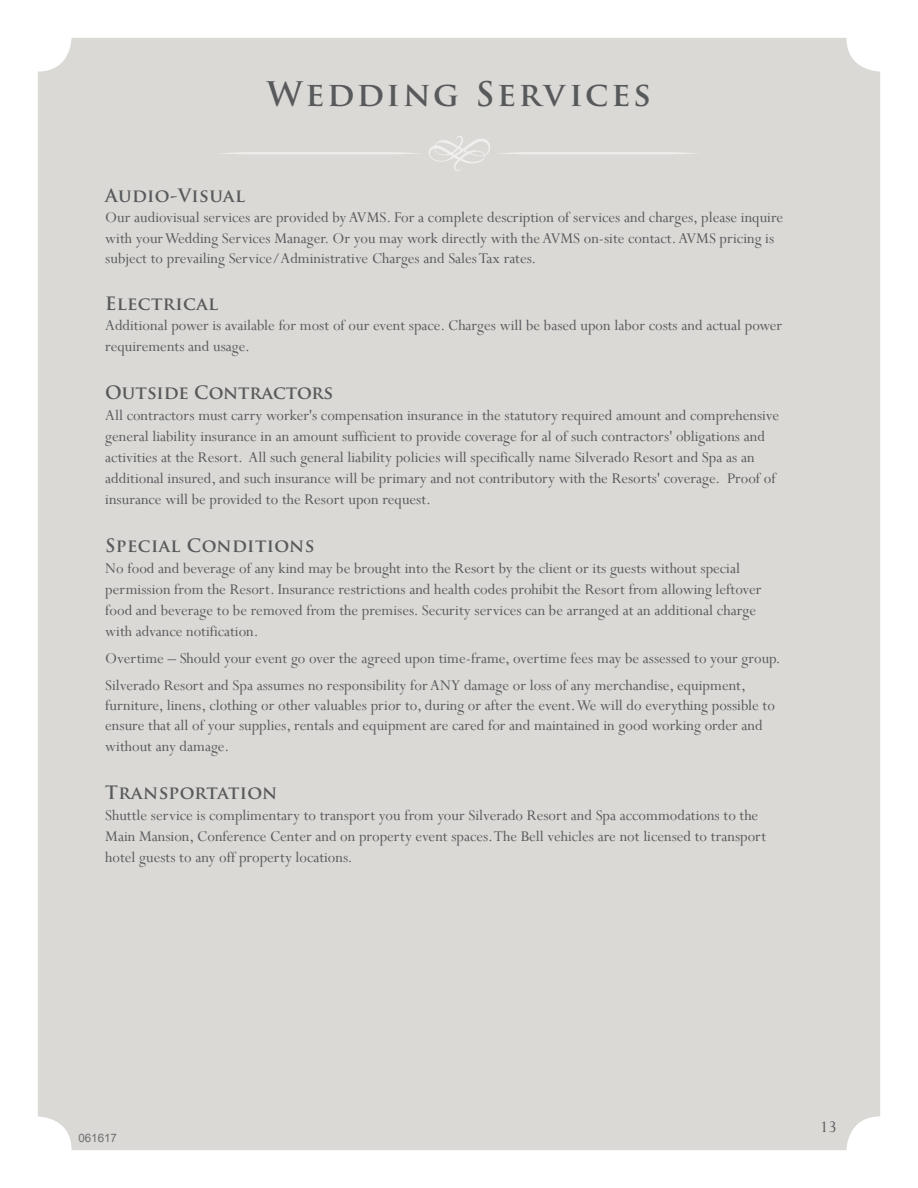
<style>
.page{position:relative;width:918px;height:1188px;background:#fff}
.page>*{position:absolute;margin:0;border:0;box-sizing:border-box;transform-origin:0 0}
.t1{font:700 33px "Trajan Pro";letter-spacing:.08em;color:#58595b}
.t2{font:700 18px "Trajan Pro";letter-spacing:.015em;color:#58595b}
.t3{font:18px "Perpetua";color:#58595b}
.t4{font:16.5px/21px "Perpetua";color:#58595b}
.t5{font:11.7px "Arial";color:#6d6e71}
</style>
<div class="page">
<div style="left:38px;top:38px;width:842px;height:1112px;background:#dad9d6;border-radius:34px"></div>
<svg style="left:222px;top:152px;width:195px;height:2px"></svg>
<svg style="left:501px;top:152px;width:195px;height:2px"></svg>
<svg style="left:429px;top:136px;width:61px;height:35px"></svg>
<h1 class="t1" style="left:267px;top:74px;width:386px">Wedding Services</h1>
<p class="t2" style="left:105px;top:184px;width:141px">Audio-Visual</p>
<p class="t4" style="left:105px;top:207px;width:679px;line-height:20.2px">Our audiovisual services are provided by AVMS. For a complete description of services and charges, please inquire with your Wedding Services Manager. Or you may work directly with the AVMS on-site contact. AVMS pricing is subject to prevailing Service/Administrative Charges and Sales Tax rates.</p>
<p class="t2" style="left:105px;top:292px;width:114px">Electrical</p>
<p class="t4" style="left:105px;top:315px;width:678px;line-height:20.2px">Additional power is available for most of our event space. Charges will be based upon labor costs and actual power requirements and usage.</p>
<p class="t2" style="left:105px;top:381px;width:229px">Outside Contractors</p>
<p class="t4" style="left:105px;top:404px;width:675px">All contractors must carry worker's compensation insurance in the statutory required amount and comprehensive general liability insurance in an amount sufficient to provide coverage for al of such contractors' obligations and activities at the Resort. All such general liability policies will specifically name Silverado Resort and Spa as an additional insured, and such insurance will be primary and not contributory with the Resorts' coverage. Proof of insurance will be provided to the Resort upon request.</p>
<p class="t2" style="left:105px;top:534px;width:211px">Special Conditions</p>
<p class="t4" style="left:105px;top:557px;width:658px">No food and beverage of any kind may be brought into the Resort by the client or its guests without special permission from the Resort. Insurance restrictions and health codes prohibit the Resort from allowing leftover food and beverage to be removed from the premises. Security services can be arranged at an additional charge with advance notification.</p>
<p class="t4" style="left:105px;top:645px;width:677px;line-height:26.5px">Overtime – Should your event go over the agreed upon time-frame, overtime fees may be assessed to your group.<br>Silverado Resort and Spa assumes no responsibility for ANY damage or loss of any merchandise, equipment,</p>
<p class="t4" style="left:105px;top:695px;width:671px;line-height:20.4px">furniture, linens, clothing or other valuables prior to, during or after the event. We will do everything possible to ensure that all of your supplies, rentals and equipment are cared for and maintained in good working order and without any damage.</p>
<p class="t2" style="left:105px;top:781px;width:174px">Transportation</p>
<p class="t4" style="left:105px;top:804px;width:663px">Shuttle service is complimentary to transport you from your Silverado Resort and Spa accommodations to the<br>Main Mansion, Conference Center and on property event spaces. The Bell vehicles are not licensed to transport hotel guests to any off property locations.</p>
<p class="t5" style="left:78px;top:1130px;width:40px">061617</p>
<p class="t3" style="left:820px;top:1116px;width:18px">13</p>
</div>
